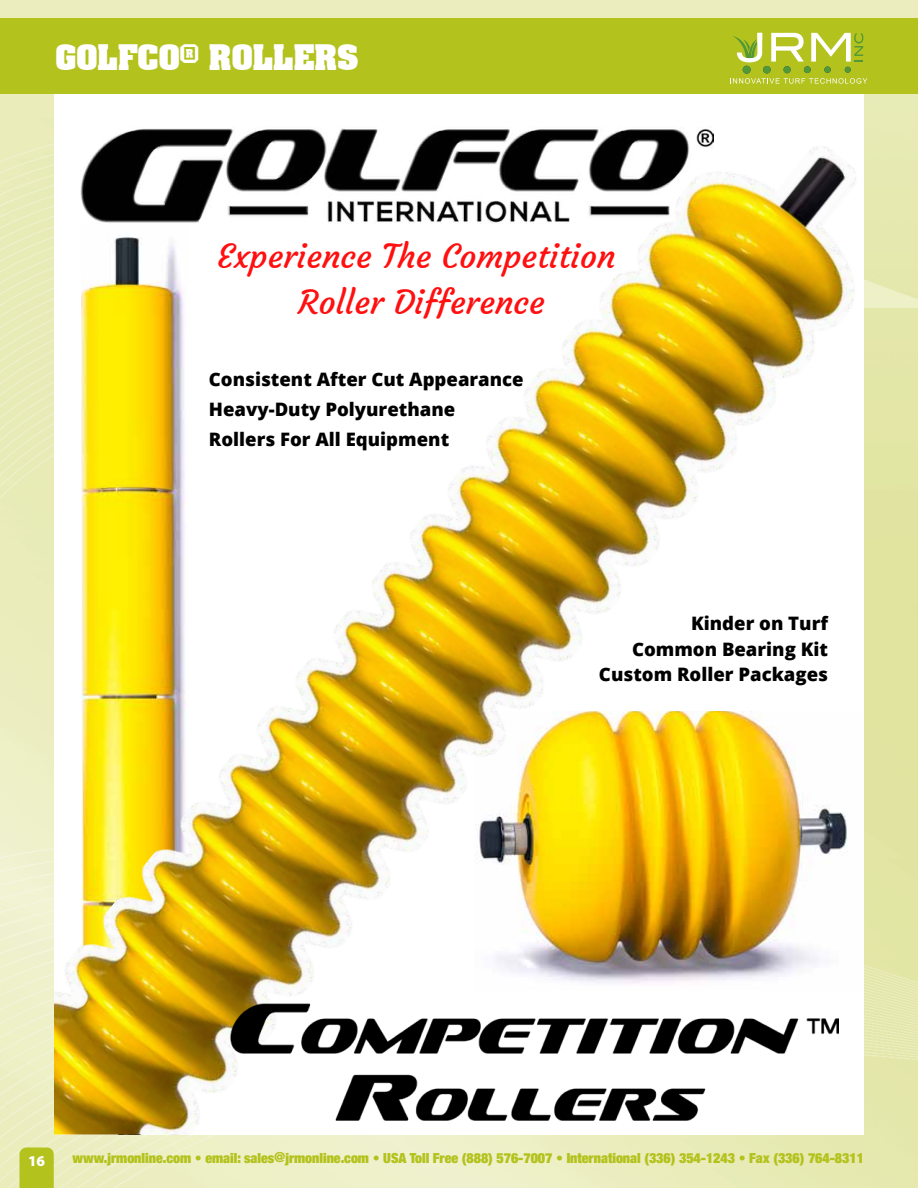
<style>
.page{position:relative;width:918px;height:1188px;background:#fff}
.page>*{position:absolute;margin:0;border:0;box-sizing:border-box;transform-origin:0 0}
.t1{font:33.15px/45.8px "Courgette";color:#ff0f0f;text-align:center}
.t2{font:700 30px "Aardvark";color:#fff}
.t3{font:800 18.6px/29.8px "Open Sans";color:#000}
.t4{font:900 15px "Myriad Pro";color:#fff}
.t5{font:900 condensed 13.95px "Helvetica Neue LT Std";color:#b3c21c}
</style>
<div class="page">
<img style="left:0;top:0;width:918px;height:1188px">
<div style="left:0;top:19px;width:918px;height:75px;background:#b3c21c"></div>
<svg style="left:20px;top:1148px;width:34px;height:40px"></svg>
<img style="left:54px;top:94px;width:810px;height:1041px">
<img style="left:230px;top:1004px;width:609px;height:116px">
<svg style="left:730px;top:33px;width:137px;height:51px"></svg>
<h2 class="t2" style="left:55px;top:31px;width:305px">GOLFCO® ROLLERS</h2>
<h1 class="t1" style="left:217px;top:233px;width:400px">Experience The Competition<br>Roller Difference</h1>
<p class="t3" style="left:209px;top:364px;width:316px">Consistent After Cut Appearance<br>Heavy-Duty Polyurethane<br>Rollers For All Equipment</p>
<p class="t3" style="left:599px;top:609px;width:231px;line-height:25.8px;text-align:right">Kinder on Turf<br>Common Bearing Kit<br>Custom Roller Packages</p>
<p class="t4" style="left:28px;top:1152px;width:19px">16</p>
<p class="t5" style="left:73px;top:1150px;width:793px">www.jrmonline.com • email: sales@jrmonline.com • USA Toll Free (888) 576-7007 • International (336) 354-1243 • Fax (336) 764-8311</p>
</div>
